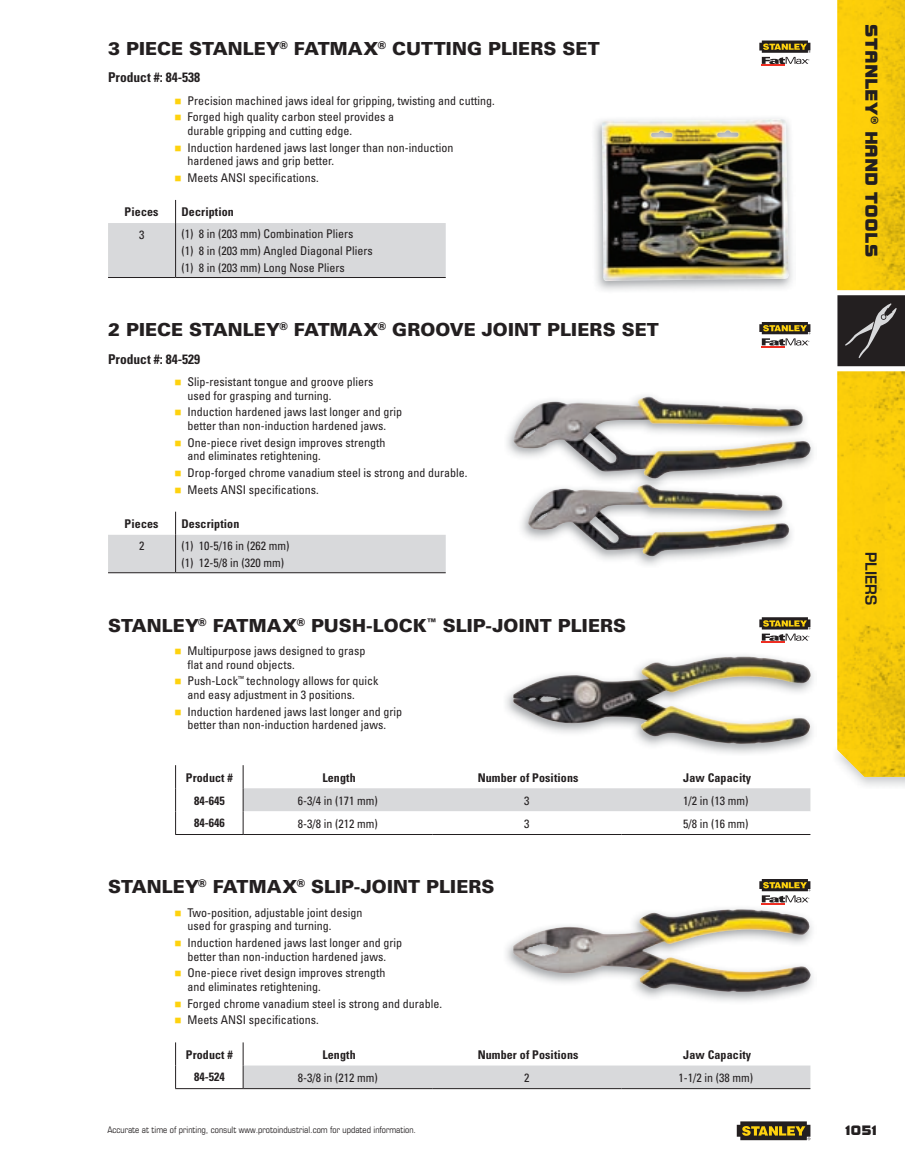
<style>
.page{position:relative;width:905px;height:1175px;background:#fff}
.page>*{position:absolute;margin:0;border:0;box-sizing:border-box;transform-origin:0 0}
.t1{font:900 18px "Univers";letter-spacing:.005em;color:#231f20}
.t2{font:18px "Bolt EF";color:#231f20}
.t3{font:600 15px "Eurostile LT Std";color:#231f20}
.t4{font:14.25px "Bolt EF";color:#231f20}
.t5{font:700 condensed 13.5px "Univers";color:#231f20}
.t6{font:condensed 12px/13.5px "Univers";color:#231f20}
.t7{font:700 condensed 12px "Univers";letter-spacing:.01em;color:#231f20}
.t8{font:condensed 12px/16.5px "Univers LT Std";color:#231f20}
.t9{font:condensed 9px "Eurostile LT Std";color:#231f20}
.s1{color:#fed20e}
</style>
<div class="page">
<hr style="left:176px;top:277px;width:270px;height:1px;background:#231f20">
<svg style="left:108px;top:200px;width:338px;height:77px"></svg>
<hr style="left:175px;top:223px;width:1px;height:54px;background:#231f20">
<hr style="left:108px;top:277px;width:68px;height:1px;background:#231f20">
<svg style="left:108px;top:511px;width:338px;height:61px"></svg>
<hr style="left:176px;top:572px;width:270px;height:1px;background:#231f20">
<hr style="left:175px;top:535px;width:1px;height:37px;background:#231f20">
<hr style="left:108px;top:572px;width:68px;height:1px;background:#231f20">
<hr style="left:243px;top:834px;width:189px;height:1px;background:#231f20">
<hr style="left:432px;top:834px;width:189px;height:1px;background:#231f20">
<hr style="left:621px;top:834px;width:189px;height:1px;background:#231f20">
<svg style="left:175px;top:765px;width:1px;height:69px"></svg>
<svg style="left:243px;top:765px;width:567px;height:69px"></svg>
<hr style="left:175px;top:834px;width:68px;height:1px;background:#231f20">
<hr style="left:243px;top:1088px;width:189px;height:1px;background:#231f20">
<hr style="left:432px;top:1088px;width:189px;height:1px;background:#231f20">
<hr style="left:621px;top:1088px;width:189px;height:1px;background:#231f20">
<svg style="left:175px;top:1042px;width:1px;height:46px"></svg>
<svg style="left:243px;top:1042px;width:567px;height:46px"></svg>
<hr style="left:175px;top:1088px;width:68px;height:1px;background:#231f20">
<img style="left:594px;top:118px;width:199px;height:173px">
<img style="left:601px;top:119px;width:188px;height:162px">
<svg style="left:759px;top:41px;width:51px;height:25px"></svg>
<img style="left:507px;top:395px;width:306px;height:170px">
<img style="left:513px;top:396px;width:298px;height:161px">
<svg style="left:759px;top:322px;width:51px;height:25px"></svg>
<img style="left:513px;top:656px;width:297px;height:88px">
<svg style="left:759px;top:617px;width:51px;height:25px"></svg>
<img style="left:506px;top:904px;width:307px;height:98px">
<img style="left:513px;top:909px;width:297px;height:83px">
<svg style="left:759px;top:879px;width:51px;height:25px"></svg>
<img style="left:854px;top:776px;width:50px;height:10px">
<img style="left:837px;top:0;width:67px;height:776px">
<svg style="left:736px;top:1121px;width:74px;height:19px"></svg>
<svg style="left:837px;top:290px;width:67px;height:81px"></svg>
<h1 class="t1" style="left:108px;top:37px;width:493px">3 PIECE STANLEY<sup>®</sup> FATMAX<sup>®</sup> CUTTING PLIERS SET</h1>
<p class="t5" style="left:108px;top:69px;width:94px">Product #: 84-538</p>
<p class="t6" style="left:174px;top:93px;width:322px"><span class="s1">■</span> Precision machined jaws ideal for gripping, twisting and cutting.</p>
<p class="t6" style="left:187px;top:110px;width:208px;text-indent:-13px"><span class="s1">■</span> Forged high quality carbon steel provides a durable gripping and cutting edge.</p>
<p class="t6" style="left:187px;top:140px;width:267px;text-indent:-13px"><span class="s1">■</span> Induction hardened jaws last longer than non-induction hardened jaws and grip better.</p>
<p class="t6" style="left:174px;top:171px;width:146px"><span class="s1">■</span> Meets ANSI specifications.</p>
<p class="t7" style="left:125px;top:205px;width:35px">Pieces</p>
<p class="t7" style="left:181px;top:205px;width:54px">Decription</p>
<p class="t6" style="left:139px;top:227px;width:7px">3</p>
<p class="t8" style="left:181px;top:226px;width:193px">(1) 8 in (203 mm) Combination Pliers<br>(1) 8 in (203 mm) Angled Diagonal Pliers (1) 8 in (203 mm) Long Nose Pliers</p>
<h1 class="t1" style="left:108px;top:319px;width:552px">2 PIECE STANLEY<sup>®</sup> FATMAX<sup>®</sup> GROOVE JOINT PLIERS SET</h1>
<p class="t5" style="left:108px;top:351px;width:94px">Product #: 84-529</p>
<p class="t6" style="left:187px;top:375px;width:187px;text-indent:-13px"><span class="s1">■</span> Slip-resistant tongue and groove pliers used for grasping and turning.</p>
<p class="t6" style="left:174px;top:405px;width:229px;text-align:center"><span class="s1">■</span> Induction hardened jaws last longer and grip better than non-induction hardened jaws.</p>
<p class="t6" style="left:187px;top:435px;width:199px;text-indent:-13px"><span class="s1">■</span> One-piece rivet design improves strength and eliminates retightening.</p>
<p class="t6" style="left:174px;top:466px;width:294px"><span class="s1">■</span> Drop-forged chrome vanadium steel is strong and durable.</p>
<p class="t6" style="left:174px;top:482px;width:146px"><span class="s1">■</span> Meets ANSI specifications.</p>
<p class="t7" style="left:125px;top:516px;width:35px">Pieces</p>
<p class="t7" style="left:181px;top:516px;width:59px">Description</p>
<p class="t6" style="left:139px;top:539px;width:7px">2</p>
<p class="t8" style="left:181px;top:537px;width:109px">(1) 10-5/16 in (262 mm) (1) 12-5/8 in (320 mm)</p>
<h1 class="t1" style="left:108px;top:614px;width:519px">STANLEY<sup>®</sup> FATMAX<sup>®</sup> PUSH-LOCK<sup>™</sup> SLIP-JOINT PLIERS</h1>
<p class="t6" style="left:187px;top:644px;width:179px;text-indent:-13px"><span class="s1">■</span> Multipurpose jaws designed to grasp flat and round objects.</p>
<p class="t6" style="left:187px;top:674px;width:193px;text-indent:-13px"><span class="s1">■</span> Push-Lock<sup>™</sup> technology allows for quick and easy adjustment in 3 positions.</p>
<p class="t6" style="left:174px;top:704px;width:229px;text-align:center"><span class="s1">■</span> Induction hardened jaws last longer and grip better than non-induction hardened jaws.</p>
<p class="t7" style="left:186px;top:770px;width:48px">Product #</p>
<p class="t7" style="left:322px;top:770px;width:35px">Length</p>
<p class="t7" style="left:477px;top:770px;width:102px">Number of Positions</p>
<p class="t7" style="left:683px;top:770px;width:69px">Jaw Capacity</p>
<p class="t7" style="left:194px;top:793px;width:32px">84-645</p>
<p class="t6" style="left:298px;top:793px;width:81px">6-3/4 in (171 mm)</p>
<p class="t6" style="left:524px;top:793px;width:7px">3</p>
<p class="t6" style="left:683px;top:793px;width:67px">1/2 in (13 mm)</p>
<p class="t7" style="left:194px;top:815px;width:32px">84-646</p>
<p class="t6" style="left:298px;top:817px;width:81px">8-3/8 in (212 mm)</p>
<p class="t6" style="left:524px;top:817px;width:7px">3</p>
<p class="t6" style="left:683px;top:817px;width:67px">5/8 in (16 mm)</p>
<h1 class="t1" style="left:108px;top:875px;width:388px">STANLEY<sup>®</sup> FATMAX<sup>®</sup> SLIP-JOINT PLIERS</h1>
<p class="t6" style="left:187px;top:905px;width:177px;text-indent:-13px"><span class="s1">■</span> Two-position, adjustable joint design used for grasping and turning.</p>
<p class="t6" style="left:174px;top:936px;width:229px;text-align:center"><span class="s1">■</span> Induction hardened jaws last longer and grip better than non-induction hardened jaws.</p>
<p class="t6" style="left:187px;top:966px;width:199px;text-indent:-13px"><span class="s1">■</span> One-piece rivet design improves strength and eliminates retightening.</p>
<p class="t6" style="left:174px;top:996px;width:269px"><span class="s1">■</span> Forged chrome vanadium steel is strong and durable.</p>
<p class="t6" style="left:174px;top:1013px;width:146px"><span class="s1">■</span> Meets ANSI specifications.</p>
<p class="t7" style="left:186px;top:1047px;width:48px">Product #</p>
<p class="t7" style="left:322px;top:1047px;width:35px">Length</p>
<p class="t7" style="left:477px;top:1047px;width:102px">Number of Positions</p>
<p class="t7" style="left:683px;top:1047px;width:69px">Jaw Capacity</p>
<p class="t7" style="left:194px;top:1069px;width:32px">84-524</p>
<p class="t6" style="left:298px;top:1071px;width:81px">8-3/8 in (212 mm)</p>
<p class="t6" style="left:524px;top:1071px;width:7px">2</p>
<p class="t6" style="left:678px;top:1071px;width:76px">1-1/2 in (38 mm)</p>
<p class="t9" style="left:107px;top:1124px;width:310px">Accurate at time of printing, consult www.protoindustrial.com for updated information.</p>
<h1 class="t2" style="left:881px;top:24px;width:234px;rotate:90deg">Stanley® Hand toolS</h1>
<p class="t3" style="left:880px;top:552px;width:55px;rotate:90deg">pliers</p>
<p class="t4" style="left:845px;top:1122px;width:33px">1051</p>
</div>
